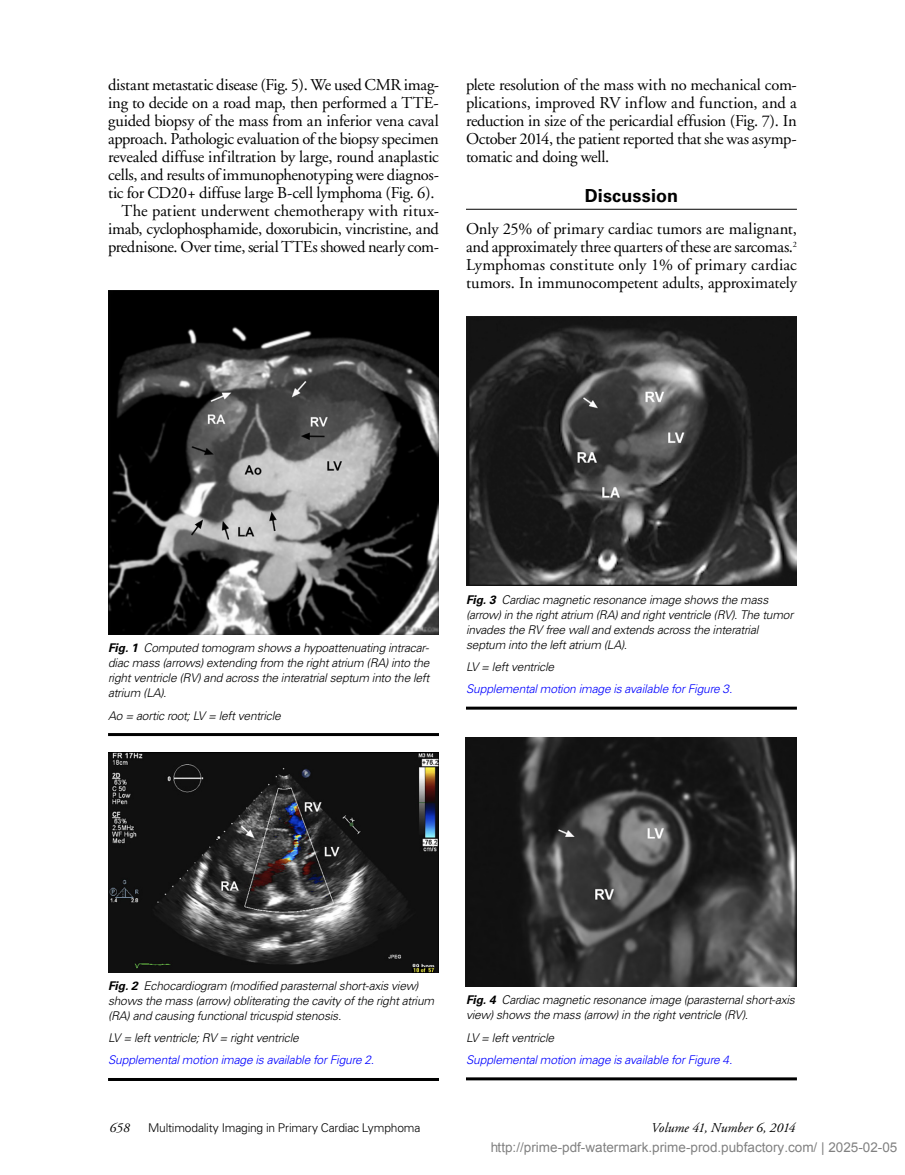
<style>
.page{position:relative;width:905px;height:1175px;background:#fff}
.page>*{position:absolute;margin:0;border:0;box-sizing:border-box;transform-origin:0 0}
.t1{font:700 18px "Univers LT";letter-spacing:.01em;color:#000}
.t2{font:16.5px/18px "Adobe Garamond";letter-spacing:-.02em;color:#000;text-align:justify}
.t3{font:13.5px "Arial";color:rgb(0 0 0/.5)}
.t4{font:italic 13.5px "Adobe Garamond";color:#000}
.t5{font:italic 300 12px/15px "Univers LT";letter-spacing:-.02em;color:#000}
.t6{font:italic 300 12px "Univers LT";letter-spacing:-.015em;color:#00f}
.t7{font:300 12px "Univers LT";letter-spacing:-.015em;color:#000}
.s1{font-weight:700}
</style>
<div class="page">
<hr style="left:466px;top:209px;width:330px;height:1px;background:#000">
<hr style="left:108px;top:733px;width:331px;height:3px;background:#000">
<hr style="left:108px;top:1078px;width:331px;height:3px;background:#000">
<hr style="left:466px;top:706px;width:330px;height:3px;background:#000">
<hr style="left:466px;top:1077px;width:331px;height:3px;background:#000">
<img style="left:108px;top:290px;width:331px;height:344px">
<img style="left:108px;top:752px;width:331px;height:220px">
<img style="left:466px;top:317px;width:331px;height:268px">
<img style="left:466px;top:737px;width:330px;height:249px">
<p class="t2" style="left:108px;top:76px;width:332px;text-align:right">distant metastatic disease (Fig. 5). We used CMR imag&shy;ing to decide on a road map, then performed a TTE&shy;guided biopsy of the mass from an inferior vena caval approach. Pathologic evaluation of the biopsy specimen revealed diffuse infiltration by large, round anaplastic cells, and results of immunophenotyping were diagnos&shy;tic for CD20+ diffuse large B-cell lymphoma (Fig. 6).<br>The patient underwent chemotherapy with ritux&shy;imab, cyclophosphamide, doxorubicin, vincristine, and prednisone. Over time, serial TTEs showed nearly com-</p>
<p class="t2" style="left:466px;top:76px;width:332px">plete resolution of the mass with no mechanical com&shy;plications, improved RV inflow and function, and a reduction in size of the pericardial effusion (Fig. 7). In October 2014, the patient reported that she was asymp&shy;tomatic and doing well.</p>
<p class="t1" style="left:585px;top:185px;width:95px">Discussion</p>
<p class="t2" style="left:466px;top:220px;width:332px">Only 25% of primary cardiac tumors are malignant, and approximately three quarters of these are sarcomas.<sup>2<br></sup>Lymphomas constitute only 1% of primary cardiac tumors. In immunocompetent adults, approximately</p>
<p class="t5" style="left:108px;top:640px;width:323px;text-align:justify"><span class="s1">Fig. 1</span> Computed tomogram shows a hypoattenuating intracar&shy;diac mass (arrows) extending from the right atrium (RA) into the right ventricle (RV) and across the interatrial septum into the left atrium (LA).</p>
<p class="t5" style="left:108px;top:708px;width:174px">Ao = aortic root; LV = left ventricle</p>
<p class="t5" style="left:466px;top:592px;width:329px"><span class="s1">Fig. 3</span> Cardiac magnetic resonance image shows the mass (arrow) in the right atrium (RA) and right ventricle (RV). The tumor invades the RV free wall and extends across the interatrial septum into the left atrium (LA).</p>
<p class="t5" style="left:466px;top:659px;width:90px">LV = left ventricle</p>
<p class="t6" style="left:466px;top:681px;width:268px">Supplemental motion image is available for Figure 3.</p>
<p class="t5" style="left:108px;top:978px;width:327px"><span class="s1">Fig. 2</span> Echocardiogram (modified parasternal short-axis view) shows the mass (arrow) obliterating the cavity of the right atrium (RA) and causing functional tricuspid stenosis.</p>
<p class="t5" style="left:108px;top:1030px;width:192px">LV = left ventricle; RV = right ventricle</p>
<p class="t6" style="left:108px;top:1053px;width:267px">Supplemental motion image is available for Figure 2.</p>
<p class="t5" style="left:466px;top:992px;width:330px"><span class="s1">Fig. 4</span> Cardiac magnetic resonance image (parasternal short-axis view) shows the mass (arrow) in the right ventricle (RV).</p>
<p class="t5" style="left:466px;top:1029px;width:90px">LV = left ventricle</p>
<p class="t6" style="left:466px;top:1052px;width:268px">Supplemental motion image is available for Figure 4.</p>
<p class="t4" style="left:110px;top:1120px;width:22px">658</p>
<p class="t7" style="left:148px;top:1120px;width:274px">Multimodality Imaging in Primary Cardiac Lymphoma</p>
<p class="t4" style="left:651px;top:1120px;width:146px">Volume 41, Number 6, 2014</p>
<p class="t3" style="left:490px;top:1140px;width:409px">http://prime-pdf-watermark.prime-prod.pubfactory.com/ | 2025-02-05</p>
</div>
